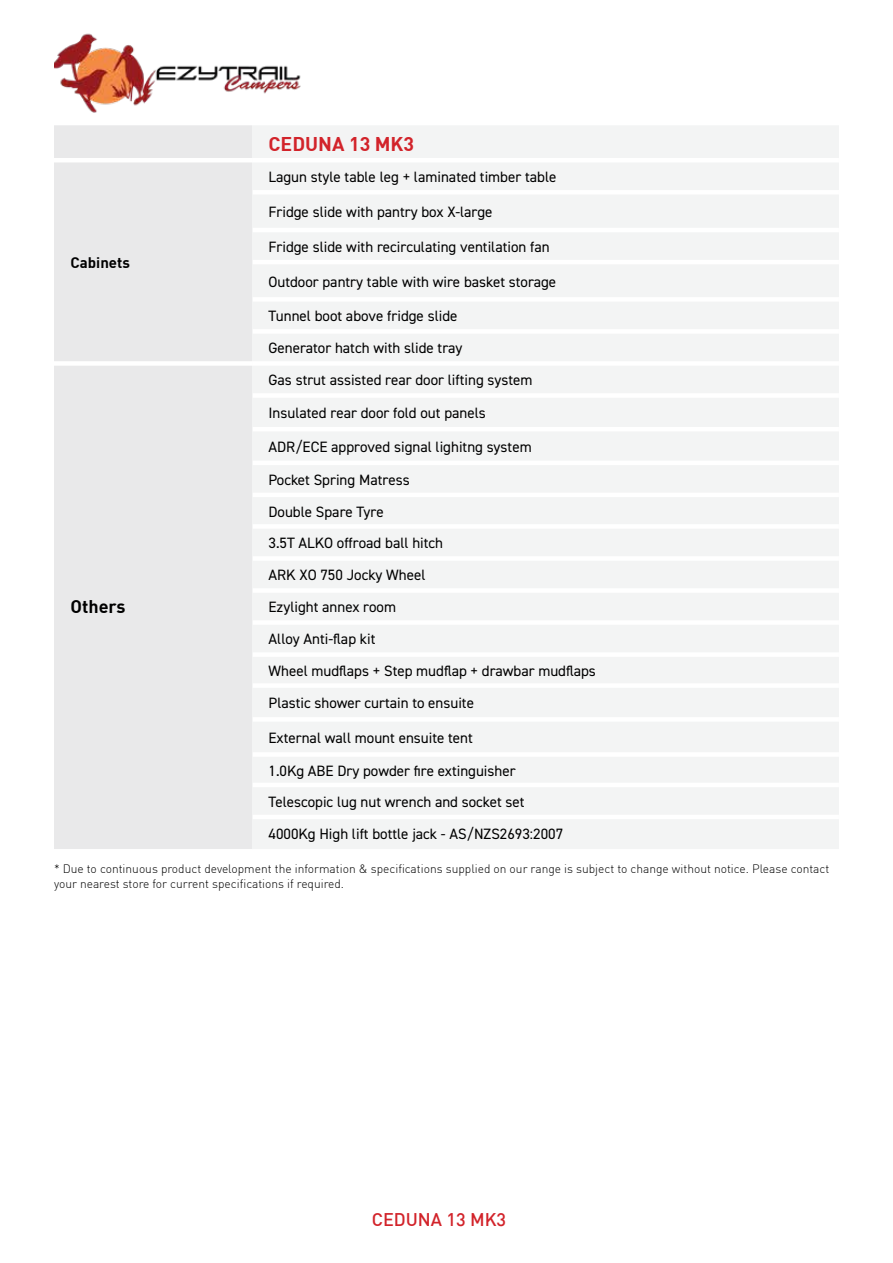
<style>
.page{position:relative;width:893px;height:1263px;background:#fff}
.page>*{position:absolute;margin:0;border:0;box-sizing:border-box;transform-origin:0 0}
.t1{font:700 19.5px "DIN";color:#d2232a}
.t2{font:500 18px "DIN";color:#d2232a}
.t3{font:700 18px "DIN";color:#000}
.t4{font:15px/32.1px "DIN2014";color:#000}
.t5{font:700 15px "DIN";color:#000}
.t6{font:300 12px/14.4px "DIN";color:#000}
</style>
<div class="page">
<img style="left:54px;top:33px;width:247px;height:80px">
<div style="left:54px;top:125px;width:198px;height:724px;background:#e9e9ea"></div>
<div style="left:252px;top:126px;width:587px;height:723px;background:#f3f4f4"></div>
<hr style="left:54px;top:158px;width:198px;height:4px;background:#fff">
<hr style="left:252px;top:158px;width:587px;height:4px;background:#fff">
<hr style="left:253px;top:190px;width:586px;height:4px;background:#fff">
<hr style="left:253px;top:228px;width:586px;height:4px;background:#fff">
<hr style="left:253px;top:260px;width:586px;height:4px;background:#fff">
<div style="left:253px;top:297px;width:586px;height:5px;background:#fff"></div>
<div style="left:253px;top:329px;width:586px;height:5px;background:#fff"></div>
<div style="left:54px;top:361px;width:198px;height:5px;background:#fff"></div>
<div style="left:252px;top:361px;width:587px;height:5px;background:#fff"></div>
<div style="left:253px;top:393px;width:586px;height:5px;background:#fff"></div>
<hr style="left:253px;top:427px;width:586px;height:4px;background:#fff">
<hr style="left:253px;top:461px;width:586px;height:4px;background:#fff">
<hr style="left:253px;top:493px;width:586px;height:4px;background:#fff">
<div style="left:253px;top:524px;width:586px;height:5px;background:#fff"></div>
<div style="left:253px;top:556px;width:586px;height:5px;background:#fff"></div>
<div style="left:253px;top:588px;width:586px;height:5px;background:#fff"></div>
<div style="left:253px;top:620px;width:586px;height:5px;background:#fff"></div>
<div style="left:253px;top:652px;width:586px;height:5px;background:#fff"></div>
<div style="left:253px;top:683px;width:586px;height:5px;background:#fff"></div>
<div style="left:253px;top:717px;width:586px;height:5px;background:#fff"></div>
<div style="left:253px;top:752px;width:586px;height:5px;background:#fff"></div>
<hr style="left:253px;top:783px;width:586px;height:4px;background:#fff">
<hr style="left:253px;top:815px;width:586px;height:4px;background:#fff">
<p class="t5" style="left:70px;top:253px;width:61px">Cabinets</p>
<p class="t3" style="left:70px;top:595px;width:57px">Others</p>
<h1 class="t1" style="left:268px;top:131px;width:147px">CEDUNA 13 MK3</h1>
<p class="t4" style="left:268px;top:161px;width:289px">Lagun style table leg + laminated timber table</p>
<p class="t4" style="left:268px;top:195px;width:226px">Fridge slide with pantry box X-large</p>
<p class="t4" style="left:268px;top:230px;width:283px">Fridge slide with recirculating ventilation fan</p>
<p class="t4" style="left:268px;top:265px;width:289px">Outdoor pantry table with wire basket storage</p>
<p class="t4" style="left:268px;top:300px;width:195px">Tunnel boot above fridge slide<br>Generator hatch with slide tray</p>
<p class="t4" style="left:268px;top:363px;width:265px;line-height:32.8px">Gas strut assisted rear door lifting system<br>Insulated rear door fold out panels</p>
<p class="t4" style="left:268px;top:430px;width:329px">ADR/ECE approved signal lighitng system<br>Pocket Spring Matress<br>Double Spare Tyre<br>3.5T ALKO offroad ball hitch<br>ARK XO 750 Jocky Wheel<br>Ezylight annex room<br>Alloy Anti-flap kit<br>Wheel mudflaps + Step mudflap + drawbar mudflaps<br>Plastic shower curtain to ensuite</p>
<p class="t4" style="left:268px;top:721px;width:249px;line-height:32.7px">External wall mount ensuite tent<br>1.0Kg ABE Dry powder fire extinguisher</p>
<p class="t4" style="left:268px;top:785px;width:296px">Telescopic lug nut wrench and socket set<br>4000Kg High lift bottle jack - AS/NZS2693:2007</p>
<p class="t6" style="left:54px;top:862px;width:777px">* Due to continuous product development the information &amp; specifications supplied on our range is subject to change without notice. Please contact your nearest store for current specifications if required.</p>
<p class="t2" style="left:372px;top:1208px;width:136px">CEDUNA 13 MK3</p>
</div>
